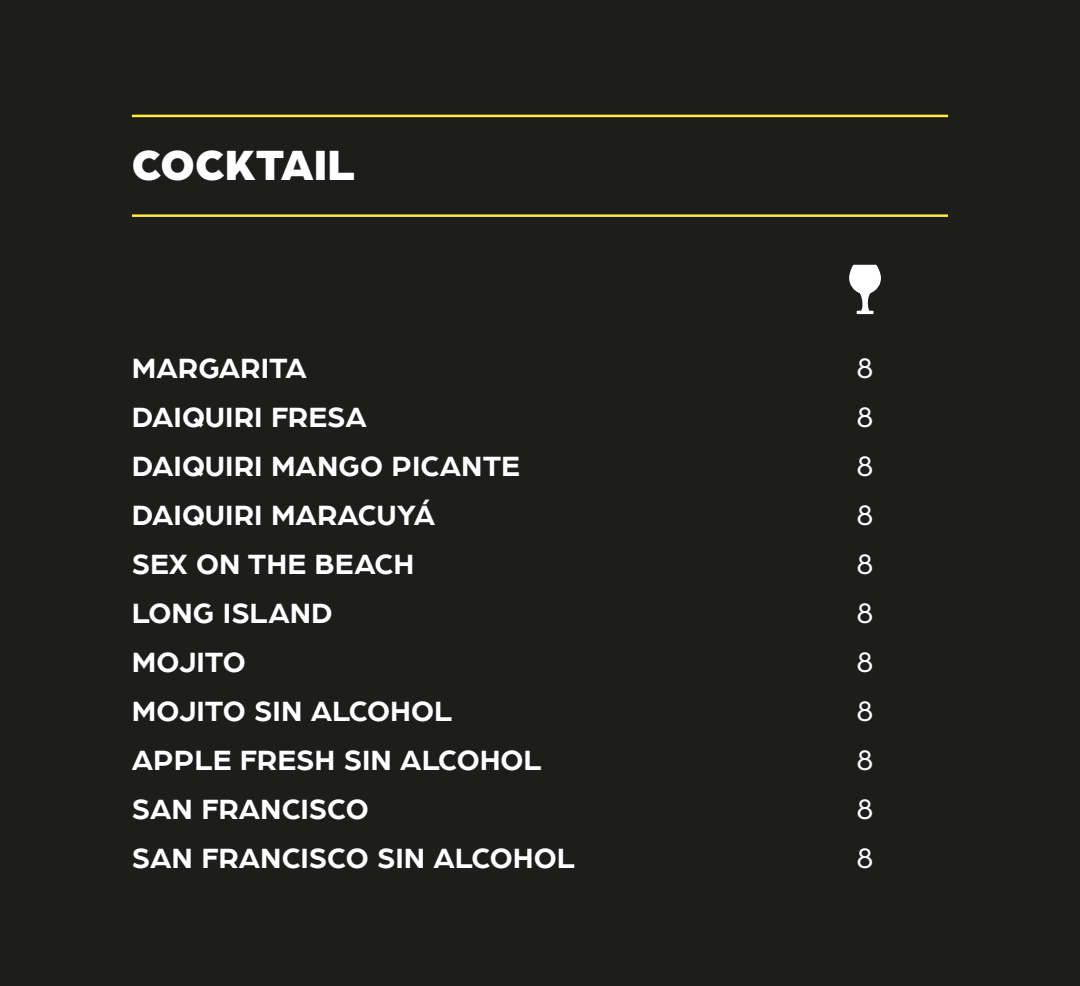
<style>
.page{position:relative;width:1080px;height:986px;background:#fff}
.page>*{position:absolute;margin:0;border:0;box-sizing:border-box;transform-origin:0 0}
.t1{font:900 45px "Arboria";color:#fff}
.t2{font:700 30px/49px "Arboria";color:#fff}
.t3{font:30px/49px "Arboria";color:#fff;text-align:justify}
</style>
<div class="page">
<div style="left:0;top:0;width:1080px;height:985px;background:#1d1d1b"></div>
<hr style="left:132px;top:214px;width:816px;height:3px;background:#ffed3a">
<hr style="left:132px;top:115px;width:816px;height:2px;background:#ffed3a">
<svg style="left:849px;top:265px;width:32px;height:49px"></svg>
<h1 class="t1" style="left:132px;top:132px;width:225px">COCKTAIL</h1>
<p class="t2" style="left:132px;top:341px;width:445px">MARGARITA<br>DAIQUIRI FRESA<br>DAIQUIRI MANGO PICANTE<br>DAIQUIRI MARACUYÁ<br>SEX ON THE BEACH<br>LONG ISLAND<br>MOJITO<br>MOJITO SIN ALCOHOL<br>APPLE FRESH SIN ALCOHOL<br>SAN FRANCISCO<br>SAN FRANCISCO SIN ALCOHOL</p>
<p class="t3" style="left:856px;top:342px;width:19px">8<br>8<br>8<br>8<br>8<br>8<br>8<br>8<br>8<br>8<br>8</p>
</div>
